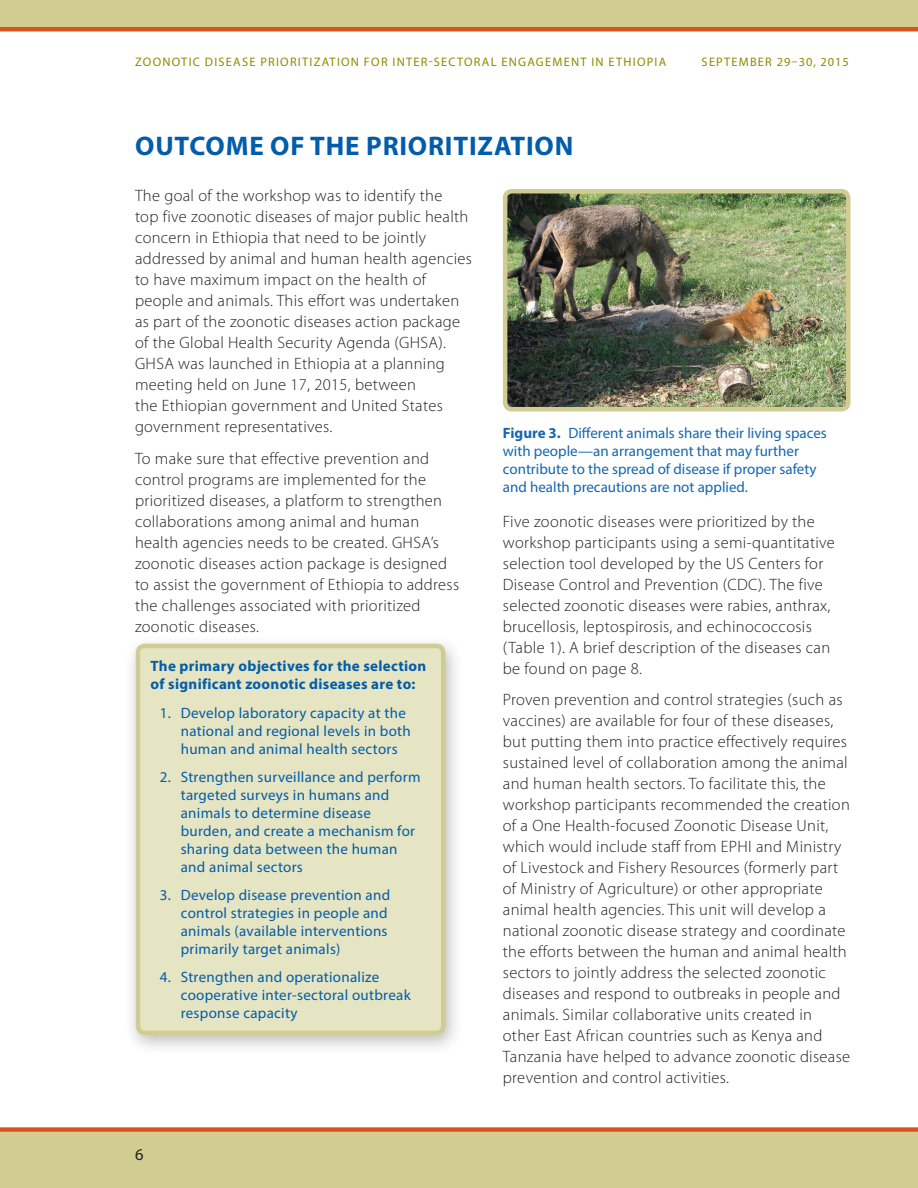
<style>
.page{position:relative;width:918px;height:1188px;background:#fff}
.page>*{position:absolute;margin:0;border:0;box-sizing:border-box;transform-origin:0 0}
.t1{font:700 27px "Myriad Pro";letter-spacing:.03em;color:#015dab}
.Body_Text{font:300 16.5px/21px "Myriad Pro";letter-spacing:.02em;color:#231f20}
.t2{font:16.5px "Myriad Pro";color:#231f20}
.t3{font:15px/18px "Myriad Pro";letter-spacing:.02em;color:#015dab}
.Figure_Title{font:15px/18px "Myriad Pro";color:#1467b1}
.Callout_Special{font:700 15px/18px "Myriad Pro";letter-spacing:.02em;color:#015dab}
.t4{font:12.3px "Myriad Pro";letter-spacing:.1em;color:#8d8b02}
.s1{font-weight:700}
</style>
<div class="page">
<div style="left:0;top:1132px;width:918px;height:56px;background:#d1cd92"></div>
<div style="left:0;top:0;width:918px;height:27px;background:#d1cd92"></div>
<div style="left:0;top:1127px;width:918px;height:5px;background:#d9531c"></div>
<div style="left:0;top:27px;width:918px;height:5px;background:#d9531c"></div>
<div style="left:124px;top:634px;width:340px;height:422px;background:#231f20;opacity:.3"></div>
<div style="left:138px;top:646px;width:305px;height:387px;background:#e5e4c3;border-radius:7px"></div>
<div style="left:136px;top:644px;width:310px;height:391px;border:4px solid #d1cd92;border-radius:7px"></div>
<img style="left:508px;top:194px;width:337px;height:212px">
<div style="left:503px;top:189px;width:347px;height:222px;border:4px solid #d1cd92;border-radius:7px"></div>
<p class="t4" style="left:135px;top:54px;width:533px">ZOONOTIC DISEASE PRIORITIZATION FOR INTER-SECTORAL ENGAGEMENT IN ETHIOPIA</p>
<p class="t4" style="left:702px;top:54px;width:149px">SEPTEMBER 29–30, 2015</p>
<h1 class="t1" style="left:135px;top:129px;width:440px">OUTCOME OF THE PRIORITIZATION</h1>
<p class="Body_Text" style="left:135px;top:186px;width:339px">The goal of the workshop was to identify the<br>top five zoonotic diseases of major public health concern in Ethiopia that need to be jointly addressed by animal and human health agencies to have maximum impact on the health of people and animals. This effort was undertaken as part of the zoonotic diseases action package of the Global Health Security Agenda (GHSA).<br>GHSA was launched in Ethiopia at a planning meeting held on June 17, 2015, between<br>the Ethiopian government and United States government representatives.</p>
<p class="Body_Text" style="left:135px;top:448px;width:326px">To make sure that effective prevention and control programs are implemented for the prioritized diseases, a platform to strengthen collaborations among animal and human health agencies needs to be created. GHSA’s zoonotic diseases action package is designed to assist the government of Ethiopia to address the challenges associated with prioritized zoonotic diseases.</p>
<p class="Callout_Special" style="left:151px;top:657px;width:277px">The primary objectives for the selection of significant zoonotic diseases are to:</p>
<p class="t3" style="left:181px;top:703px;width:232px;text-indent:-21px">1. Develop laboratory capacity at the national and regional levels in both human and animal health sectors</p>
<p class="t3" style="left:181px;top:768px;width:241px;text-indent:-21px">2. Strengthen surveillance and perform targeted surveys in humans and animals to determine disease burden, and create a mechanism for sharing data between the human and animal sectors</p>
<p class="t3" style="left:181px;top:886px;width:211px;text-indent:-21px">3. Develop disease prevention and control strategies in people and animals (available interventions primarily target animals)</p>
<p class="t3" style="left:181px;top:968px;width:231px;text-indent:-21px">4. Strengthen and operationalize cooperative inter-sectoral outbreak response capacity</p>
<p class="Figure_Title" style="left:503px;top:424px;width:325px"><span class="s1">Figure 3.</span> Different animals share their living spaces with people—an arrangement that may further contribute to the spread of disease if proper safety and health precautions are not applied.</p>
<p class="Body_Text" style="left:503px;top:511px;width:334px">Five zoonotic diseases were prioritized by the workshop participants using a semi-quantitative selection tool developed by the US Centers for Disease Control and Prevention (CDC). The five selected zoonotic diseases were rabies, anthrax, brucellosis, leptospirosis, and echinococcosis (Table 1). A brief description of the diseases can be found on page 8.</p>
<p class="Body_Text" style="left:503px;top:689px;width:349px">Proven prevention and control strategies (such as vaccines) are available for four of these diseases, but putting them into practice effectively requires sustained level of collaboration among the animal and human health sectors. To facilitate this, the workshop participants recommended the creation of a One Health-focused Zoonotic Disease Unit, which would include staff from EPHI and Ministry of Livestock and Fishery Resources (formerly part of Ministry of Agriculture) or other appropriate animal health agencies. This unit will develop a national zoonotic disease strategy and coordinate the efforts between the human and animal health sectors to jointly address the selected zoonotic diseases and respond to outbreaks in people and animals. Similar collaborative units created in other East African countries such as Kenya and Tanzania have helped to advance zoonotic disease prevention and control activities.</p>
<p class="t2" style="left:135px;top:1144px;width:10px">6</p>
</div>
